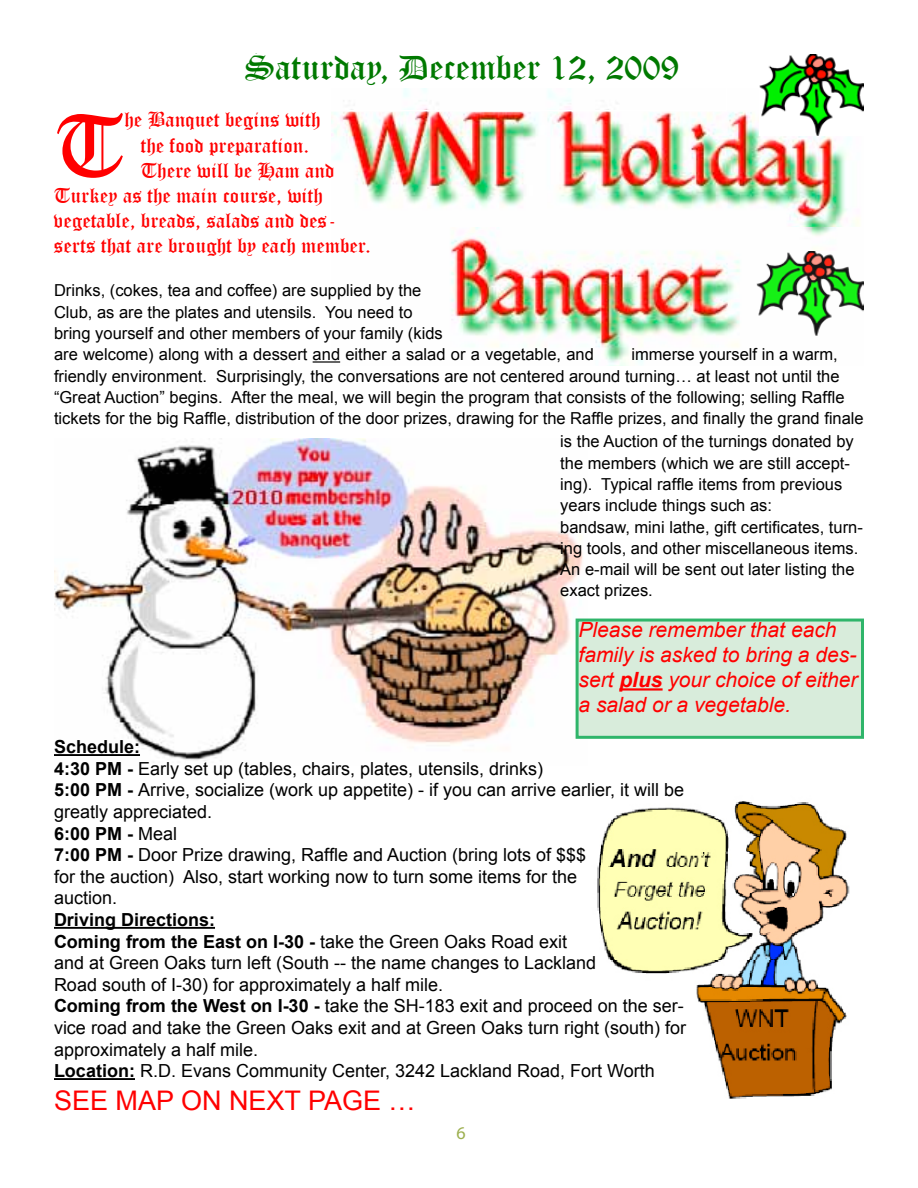
<style>
.page{position:relative;width:918px;height:1188px;background:#fff}
.page>*{position:absolute;margin:0;border:0;box-sizing:border-box;transform-origin:0 0}
.t1{font:89.1px "Old English Text";color:#f00}
.t2{font:36px "Old English Text";color:#007900}
.t3{font:27px "Arial";color:#f00}
.t4{font:21px "Old English Text";color:#f00}
.t5{font:italic 21px/25.2px "Arial";color:#f00}
.t6{font:18px/21.6px "Arial";color:#000}
.t7{font:18px "Myriad";color:#9caf4e}
.t8{font:16.5px/21.3px "Arial";color:#000}
.s1{font-weight:700}
</style>
<div class="page">
<img style="left:54px;top:438px;width:534px;height:325px">
<img style="left:597px;top:801px;width:253px;height:298px">
<img style="left:332px;top:88px;width:528px;height:278px">
<hr style="left:313px;top:361px;width:27px;height:2px;background:#000">
<div style="left:577px;top:620px;width:285px;height:117px;background:#d8ecdb"></div>
<hr style="left:619px;top:688px;width:44px;height:3px;background:#f00">
<div style="left:576px;top:619px;width:288px;height:120px;border:3px solid #2fb56a"></div>
<hr style="left:54px;top:754px;width:86px;height:2px;background:#000">
<hr style="left:54px;top:927px;width:161px;height:2px;background:#000">
<hr style="left:54px;top:1078px;width:81px;height:2px;background:#000">
<img style="left:760px;top:54px;width:104px;height:81px">
<img style="left:756px;top:251px;width:108px;height:84px">
<h2 class="t2" style="left:245px;top:44px;width:436px">Saturday, December 12, 2009</h2>
<h1 class="t1" style="left:54px;top:88px;width:72px">T</h1>
<p class="t4" style="left:125px;top:106px;width:197px">he Banquet begins with</p>
<p class="t4" style="left:141px;top:132px;width:170px">the food preparation.</p>
<p class="t4" style="left:141px;top:157px;width:196px">There will be Ham and</p>
<p class="t4" style="left:54px;top:182px;width:270px">Turkey as the main course, with</p>
<p class="t4" style="left:54px;top:207px;width:283px">vegetable, breads, salads and des-</p>
<p class="t4" style="left:54px;top:232px;width:318px">serts that are brought by each member.</p>
<p class="t8" style="left:54px;top:280px;width:541px">Drinks, (cokes, tea and coffee) are supplied by the<br>Club, as are the plates and utensils. You need to<br>bring yourself and other members of your family (kids<br>are welcome) along with a dessert and either a salad or a vegetable, and</p>
<p class="t8" style="left:54px;top:344px;width:811px;text-indent:578px">immerse yourself in a warm, friendly environment. Surprisingly, the conversations are not centered around turning… at least not until the “Great Auction” begins. After the meal, we will begin the program that consists of the following; selling Raffle tickets for the big Raffle, distribution of the door prizes, drawing for the Raffle prizes, and finally the grand finale</p>
<p class="t8" style="left:560px;top:431px;width:304px">is the Auction of the turnings donated by the members (which we are still accept&shy;ing). Typical raffle items from previous years include things such as:<br>bandsaw, mini lathe, gift certificates, turn&shy;ing tools, and other miscellaneous items.<br>An e-mail will be sent out later listing the exact prizes.</p>
<p class="t5" style="left:579px;top:617px;width:280px">Please remember that each family is asked to bring a des&shy;sert <span class="s1">plus</span> your choice of either a salad or a vegetable.</p>
<p class="t6" style="left:54px;top:736px;width:632px"><span class="s1">Schedule:<br>4:30 PM -</span> Early set up (tables, chairs, plates, utensils, drinks)<br><span class="s1">5:00 PM -</span> Arrive, socialize (work up appetite) - if you can arrive earlier, it will be greatly appreciated.<br><span class="s1">6:00 PM -</span> Meal<br><span class="s1">7:00 PM -</span> Door Prize drawing, Raffle and Auction (bring lots of $$$<br>for the auction) Also, start working now to turn some items for the<br>auction.</p>
<p class="t6" style="left:54px;top:909px;width:634px"><span class="s1">Driving Directions:<br>Coming from the East on I-30 -</span> take the Green Oaks Road exit<br>and at Green Oaks turn left (South -- the name changes to Lackland<br>Road south of I-30) for approximately a half mile.<br><span class="s1">Coming from the West on I-30 -</span> take the SH-183 exit and proceed on the ser&shy;vice road and take the Green Oaks exit and at Green Oaks turn right (south) for approximately a half mile.<br><span class="s1">Location:</span> R.D. Evans Community Center, 3242 Lackland Road, Fort Worth</p>
<h3 class="t3" style="left:54px;top:1082px;width:363px">SEE MAP ON NEXT PAGE …</h3>
<p class="t7" style="left:457px;top:1124px;width:11px">6</p>
</div>
